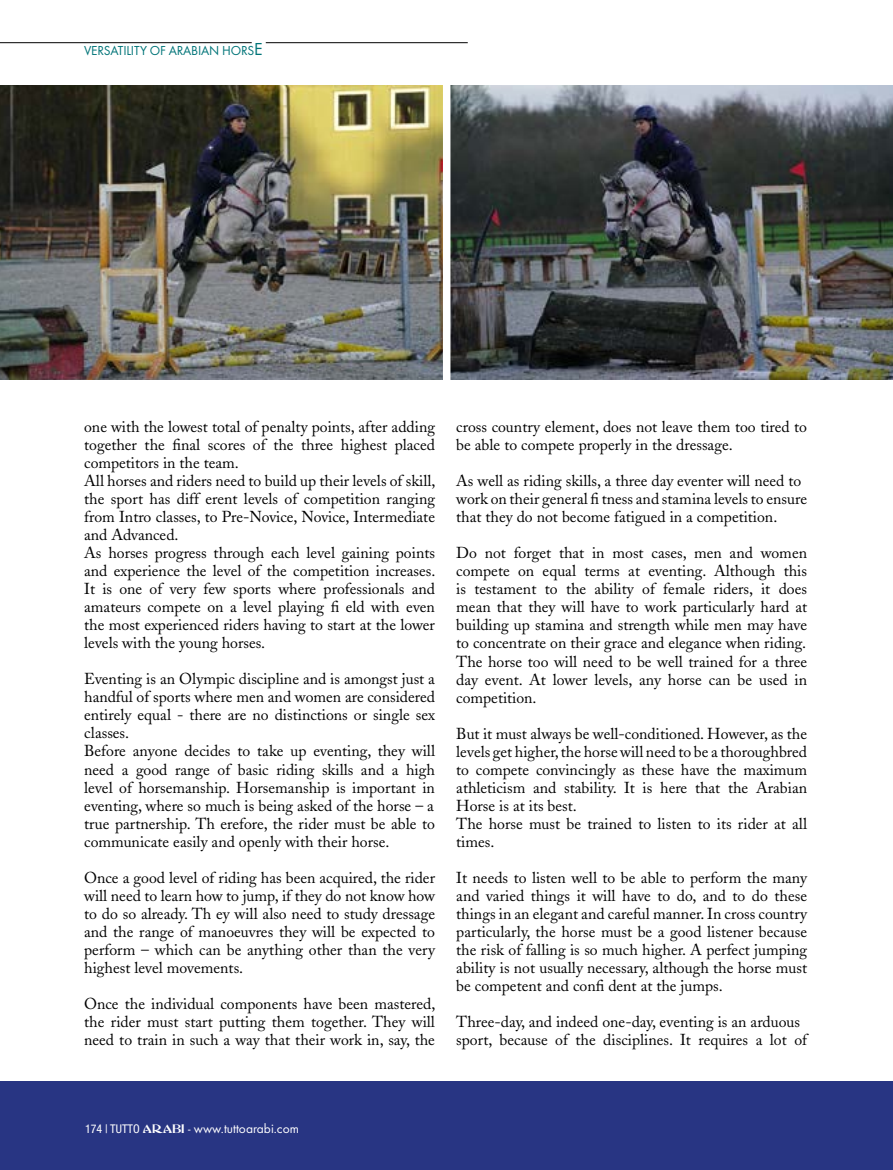
<style>
.page{position:relative;width:893px;height:1170px;background:#fff}
.page>*{position:absolute;margin:0;border:0;box-sizing:border-box;transform-origin:0 0}
.t1{font:15.75px/18px "Adobe Caslon";color:#000}
.t2{font:13.5px "Futura T";color:#fff}
.t3{font:13.5px "Futura T";letter-spacing:-.015em;color:#007478}
.s1{font-size:18px}
.s2{font-family:"Helvetica Neue";font-stretch:condensed;font-size:12px}
.s3{font-family:"Abbess";font-size:12px}
</style>
<div class="page">
<div style="left:0;top:1081px;width:893px;height:88px;background:#283583"></div>
<img style="left:0;top:85px;width:893px;height:294px">
<hr style="left:266px;top:42px;width:202px;height:1px;background:#000">
<hr style="left:0;top:42px;width:252px;height:1px;background:#000">
<div style="left:443px;top:74px;width:7px;height:317px;background:#fff"></div>
<p class="t3" style="left:84px;top:43px;width:180px">VERSATILITY OF ARABIAN HORS<span class="s1">E</span></p>
<p class="t1" style="left:84px;top:418px;width:353px">one with the lowest total of penalty points, after adding together the final scores of the three highest placed competitors in the team.<br>All horses and riders need to build up their levels of skill, the sport has diff erent levels of competition ranging from Intro classes, to Pre-Novice, Novice, Intermediate and Advanced.<br>As horses progress through each level gaining points and experience the level of the competition increases.<br>It is one of very few sports where professionals and amateurs compete on a level playing fi eld with even the most experienced riders having to start at the lower levels with the young horses.</p>
<p class="t1" style="left:84px;top:670px;width:352px">Eventing is an Olympic discipline and is amongst just a handful of sports where men and women are considered entirely equal - there are no distinctions or single sex classes.<br>Before anyone decides to take up eventing, they will need a good range of basic riding skills and a high level of horsemanship. Horsemanship is important in eventing, where so much is being asked of the horse – a true partnership. Th erefore, the rider must be able to communicate easily and openly with their horse.</p>
<p class="t1" style="left:84px;top:868px;width:352px;text-align:justify">Once a good level of riding has been acquired, the rider will need to learn how to jump, if they do not know how to do so already. Th ey will also need to study dressage and the range of manoeuvres they will be expected to perform – which can be anything other than the very highest level movements.</p>
<p class="t1" style="left:84px;top:994px;width:353px;text-align:justify">Once the individual components have been mastered, the rider must start putting them together. They will need to train in such a way that their work in, say, the</p>
<p class="t1" style="left:456px;top:418px;width:352px">cross country element, does not leave them too tired to be able to compete properly in the dressage.</p>
<p class="t1" style="left:456px;top:472px;width:352px">As well as riding skills, a three day eventer will need to work on their general fi tness and stamina levels to ensure that they do not become fatigued in a competition.</p>
<p class="t1" style="left:456px;top:544px;width:352px;text-align:justify">Do not forget that in most cases, men and women compete on equal terms at eventing. Although this is testament to the ability of female riders, it does mean that they will have to work particularly hard at building up stamina and strength while men may have to concentrate on their grace and elegance when riding.<br>The horse too will need to be well trained for a three day event. At lower levels, any horse can be used in competition.</p>
<p class="t1" style="left:456px;top:724px;width:352px">But it must always be well-conditioned. However, as the levels get higher, the horse will need to be a thoroughbred to compete convincingly as these have the maximum athleticism and stability. It is here that the Arabian Horse is at its best.<br>The horse must be trained to listen to its rider at all times.</p>
<p class="t1" style="left:456px;top:868px;width:352px;text-align:justify">It needs to listen well to be able to perform the many and varied things it will have to do, and to do these things in an elegant and careful manner. In cross country particularly, the horse must be a good listener because the risk of falling is so much higher. A perfect jumping ability is not usually necessary, although the horse must be competent and confi dent at the jumps.</p>
<p class="t1" style="left:456px;top:1012px;width:352px">Three-day, and indeed one-day, eventing is an arduous sport, because of the disciplines. It requires a lot of</p>
<p class="t2" style="left:85px;top:1120px;width:215px"><span class="s2">174 | TUTTO</span> <span class="s3">ARABI</span> - www.tuttoarabi.com</p>
</div>
